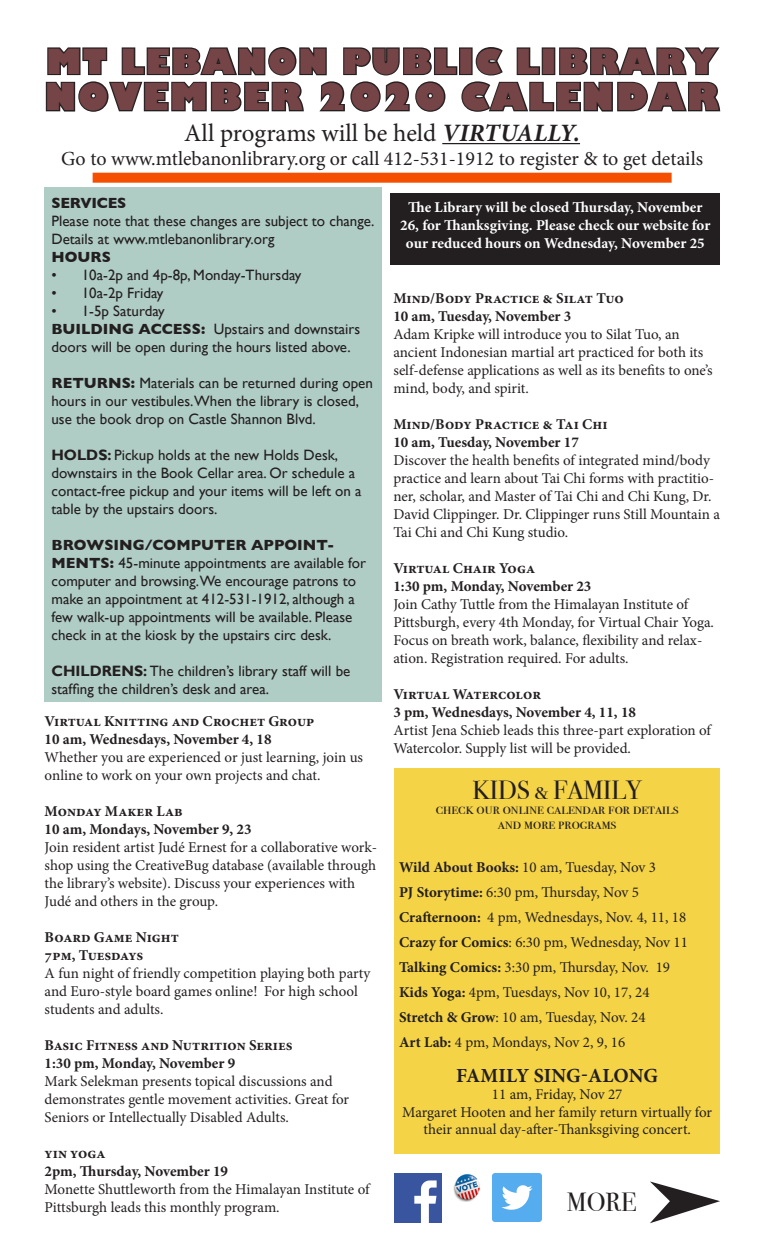
<style>
.page{position:relative;width:765px;height:1260px;background:#fff}
.page>*{position:absolute;margin:0;border:0;box-sizing:border-box;transform-origin:0 0}
.t1{font:112.5px "Arrows";color:#231f20}
.t2{font:800 36.25px "Gill Sans";letter-spacing:.04em;color:#754446}
.t3{font:800 33.75px "Gill Sans";letter-spacing:.04em;color:#754446}
.t4{font:26.25px "Bodoni Svty Two SCITCTT";color:#231f20}
.t5{font:25px "Minion Pro";color:#231f20}
.t6{font:20px "Minion Pro";color:#231f20}
.t7{font:700 20px "Minion Pro";letter-spacing:.005em;color:#231f20}
.t8{font:16.25px/15px "Bodoni Svty Two SCITCTT";color:#231f20;text-align:center}
.t9{font:15px/18px "Minion Pro";letter-spacing:-.005em;color:#231f20}
.t10{font:15px/18px "Gill Sans";color:#231f20}
.t11{font:700 15px "Minion Pro";color:#231f20}
.t12{font:700 15px/18px "Minion Pro";letter-spacing:-.005em;color:#fff;text-align:center}
.t13{font:700 15px "Gill Sans";letter-spacing:-.02em;color:#231f20}
.s1{font-weight:700;font-style:italic}
.s2{font-weight:700}
</style>
<div class="page">
<div style="left:45px;top:188px;width:337px;height:514px;background:#b0cdc5"></div>
<hr style="left:442px;top:143px;width:138px;height:1px;background:#231f20">
<svg style="left:45px;top:47px;width:676px;height:65px"></svg>
<div style="left:93px;top:173px;width:579px;height:10px;background:#f54f02"></div>
<div style="left:395px;top:769px;width:325px;height:385px;background:#f5d346"></div>
<div style="left:390px;top:193px;width:330px;height:72px;background:#231f20"></div>
<img style="left:441px;top:1173px;width:52px;height:28px">
<img style="left:493px;top:1173px;width:48px;height:49px">
<img style="left:395px;top:1173px;width:46px;height:50px">
<p class="t3" style="left:46px;top:35px;width:673px">MT LEBANON PUBLIC LIBRARY</p>
<p class="t2" style="left:44px;top:68px;width:676px">NOVEMBER 2020 CALENDAR</p>
<p class="t5" style="left:184px;top:116px;width:397px">All programs will be held <span class="s1">VIRTUALLY.</span></p>
<p class="t6" style="left:61px;top:145px;width:643px">Go to www.mtlebanonlibrary.org or call 412-531-1912 to register &amp; to get details</p>
<p class="t13" style="left:51px;top:191px;width:76px">SERVICES</p>
<p class="t10" style="left:51px;top:212px;width:325px">Please note that these changes are subject to change.<br>Details at www.mtlebanonlibrary.org</p>
<p class="t13" style="left:51px;top:245px;width:61px">HOURS</p>
<p class="t10" style="left:51px;top:266px;width:251px">• 10a-2p and 4p-8p, Monday-Thursday</p>
<p class="t10" style="left:51px;top:284px;width:114px">• 10a-2p Friday</p>
<p class="t10" style="left:51px;top:302px;width:115px">• 1-5p Saturday</p>
<p class="t10" style="left:51px;top:320px;width:310px"><span class="s2">BUILDING ACCESS:</span> Upstairs and downstairs doors will be open during the hours listed above.</p>
<p class="t10" style="left:51px;top:374px;width:323px"><span class="s2">RETURNS:</span> Materials can be returned during open hours in our vestibules.When the library is closed, use the book drop on Castle Shannon Blvd.</p>
<p class="t10" style="left:51px;top:446px;width:312px"><span class="s2">HOLDS:</span> Pickup holds at the new Holds Desk, downstairs in the Book Cellar area. Or schedule a contact-free pickup and your items will be left on a table by the upstairs doors.</p>
<p class="t10" style="left:51px;top:536px;width:316px"><span class="s2">BROWSING/COMPUTER APPOINT-MENTS:</span> 45-minute appointments are available for computer and browsing.We encourage patrons to make an appointment at 412-531-1912, although a few walk-up appointments will be available. Please check in at the kiosk by the upstairs circ desk.</p>
<p class="t10" style="left:51px;top:662px;width:300px"><span class="s2">CHILDRENS:</span> The children’s library staff will be staffing the children’s desk and area.</p>
<p class="t11" style="left:45px;top:711px;width:271px">Virtual Knitting and Crochet Group</p>
<p class="t9" style="left:45px;top:730px;width:320px"><span class="s2">10 am, Wednesdays, November 4, 18<br></span>Whether you are experienced or just learning, join us online to work on your own projects and chat.</p>
<p class="t11" style="left:45px;top:801px;width:140px">Monday Maker Lab</p>
<p class="t9" style="left:45px;top:820px;width:334px"><span class="s2">10 am, Mondays, November 9, 23<br></span>Join resident artist Judé Ernest for a collaborative work&shy;shop using the CreativeBug database (available through the library’s website). Discuss your experiences with Judé and others in the group.</p>
<p class="t11" style="left:45px;top:927px;width:136px">Board Game Night</p>
<p class="t11" style="left:45px;top:945px;width:100px">7pm, Tuesdays</p>
<p class="t9" style="left:45px;top:964px;width:327px">A fun night of friendly competition playing both party and Euro-style board games online! For high school students and adults.</p>
<p class="t11" style="left:45px;top:1035px;width:250px">Basic Fitness and Nutrition Series</p>
<p class="t9" style="left:45px;top:1054px;width:306px"><span class="s2">1:30 pm, Monday, November 9<br></span>Mark Selekman presents topical discussions and demonstrates gentle movement activities. Great for Seniors or Intellectually Disabled Adults.</p>
<p class="t9" style="left:45px;top:1144px;width:327px"><span class="s2">yin yoga<br>2pm, Thursday, November 19<br></span>Monette Shuttleworth from the Himalayan Institute of<br>Pittsburgh leads this monthly program.</p>
<p class="t12" style="left:400px;top:198px;width:312px">The Library will be closed Thursday, November<br>26, for Thanksgiving. Please check our website for our reduced hours on Wednesday, November 25</p>
<p class="t9" style="left:393px;top:289px;width:321px"><span class="s2">Mind/Body Practice &amp; Silat Tuo<br>10 am, Tuesday, November 3<br></span>Adam Kripke will introduce you to Silat Tuo, an ancient Indonesian martial art practiced for both its self-defense applications as well as its benefits to one’s mind, body, and spirit.</p>
<p class="t11" style="left:393px;top:413px;width:216px">Mind/Body Practice &amp; Tai Chi</p>
<p class="t11" style="left:393px;top:431px;width:187px">10 am, Tuesday, November 17</p>
<p class="t9" style="left:393px;top:451px;width:328px">Discover the health benefits of integrated mind/body practice and learn about Tai Chi forms with practitio&shy;ner, scholar, and Master of Tai Chi and Chi Kung, Dr.<br>David Clippinger. Dr. Clippinger runs Still Mountain a Tai Chi and Chi Kung studio.</p>
<p class="t11" style="left:393px;top:557px;width:143px">Virtual Chair Yoga</p>
<p class="t11" style="left:393px;top:575px;width:200px">1:30 pm, Monday, November 23</p>
<p class="t9" style="left:393px;top:595px;width:322px">Join Cathy Tuttle from the Himalayan Institute of Pittsburgh, every 4th Monday, for Virtual Chair Yoga.<br>Focus on breath work, balance, flexibility and relax&shy;ation. Registration required. For adults.</p>
<p class="t11" style="left:393px;top:683px;width:149px">Virtual Watercolor</p>
<p class="t11" style="left:393px;top:701px;width:244px">3 pm, Wednesdays, November 4, 11, 18</p>
<p class="t9" style="left:393px;top:721px;width:319px">Artist Jena Schieb leads this three-part exploration of<br>Watercolor. Supply list will be provided.</p>
<p class="t4" style="left:472px;top:774px;width:171px">KIDS &amp; FAMILY</p>
<p class="t8" style="left:436px;top:801px;width:245px">check our online calendar for details and more programs</p>
<p class="t9" style="left:399px;top:854px;width:258px;line-height:25px"><span class="s2">Wild About Books:</span> 10 am, Tuesday, Nov 3<br><span class="s2">PJ Storytime:</span> 6:30 pm, Thursday, Nov 5</p>
<p class="t9" style="left:399px;top:908px;width:289px"><span class="s2">Crafternoon:</span> 4 pm, Wednesdays, Nov. 4, 11, 18</p>
<p class="t9" style="left:399px;top:933px;width:291px"><span class="s2">Crazy for Comics</span>: 6:30 pm, Wednesday, Nov 11</p>
<p class="t9" style="left:399px;top:958px;width:273px"><span class="s2">Talking Comics:</span> 3:30 pm, Thursday, Nov. 19</p>
<p class="t9" style="left:399px;top:983px;width:252px"><span class="s2">Kids Yoga:</span> 4pm, Tuesdays, Nov 10, 17, 24</p>
<p class="t9" style="left:399px;top:1008px;width:248px"><span class="s2">Stretch &amp; Grow</span>: 10 am, Tuesday, Nov. 24</p>
<p class="t9" style="left:399px;top:1033px;width:228px"><span class="s2">Art Lab:</span> 4 pm, Mondays, Nov 2, 9, 16</p>
<p class="t7" style="left:456px;top:1061px;width:203px">FAMILY SING-ALONG</p>
<p class="t9" style="left:402px;top:1086px;width:311px;line-height:17.5px;text-align:center">11 am, Friday, Nov 27<br>Margaret Hooten and her family return virtually for their annual day-after-Thanksgiving concert.</p>
<p class="t4" style="left:567px;top:1186px;width:71px">MORE</p>
<p class="t1" style="left:643px;top:1139px;width:85px">a</p>
</div>
